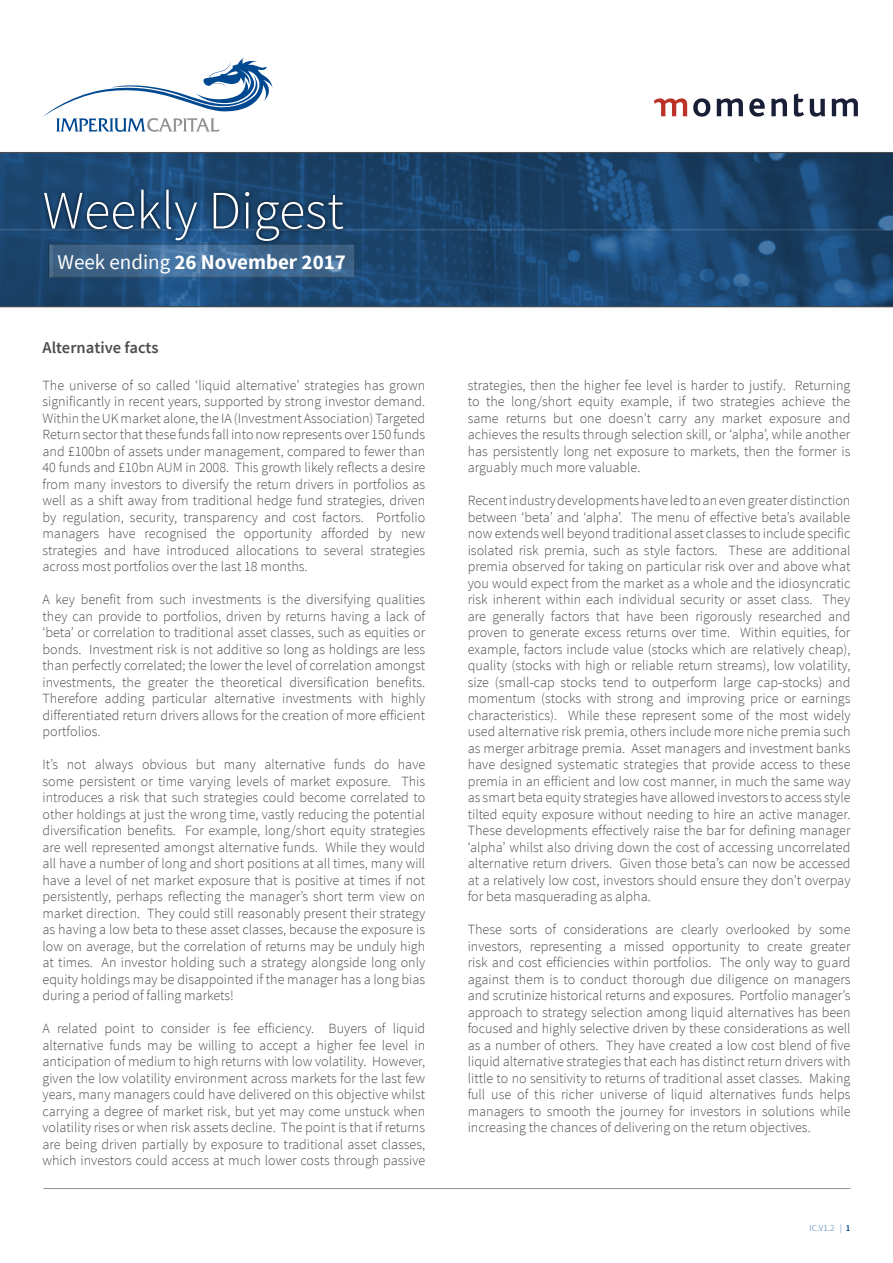
<style>
.page{position:relative;width:893px;height:1263px;background:#fff}
.page>*{position:absolute;margin:0;border:0;box-sizing:border-box;transform-origin:0 0}
.t1{font:300 54px "Source Sans Pro";color:#fff}
.t2{font:700 21px "Source Sans Pro";color:#fff}
.t3{font:600 16.5px "Source Sans Pro";color:#4d4d4f}
.t4{font:300 14.1px/16.5px "Source Sans Pro";color:#4d4d4f;text-align:justify}
.t5{font:9px "Source Sans Pro";color:#80a4c8}
.s1{font-weight:400}
.s2{font-weight:600;color:#004990}
</style>
<div class="page">
<svg style="left:0;top:153px;width:893px;height:153px;background:#1c466f"></svg>
<hr style="left:0;top:306px;width:893px;height:1px;background:#4d4d4f">
<hr style="left:0;top:152px;width:893px;height:1px;background:#4d4d4f">
<hr style="left:0;top:230px;width:893px;height:1px;background:#fff">
<svg style="left:654px;top:98px;width:33px;height:18px"></svg>
<svg style="left:717px;top:98px;width:26px;height:18px"></svg>
<svg style="left:749px;top:98px;width:16px;height:19px"></svg>
<svg style="left:771px;top:98px;width:16px;height:18px"></svg>
<svg style="left:794px;top:93px;width:10px;height:24px"></svg>
<svg style="left:810px;top:99px;width:15px;height:18px"></svg>
<svg style="left:832px;top:98px;width:26px;height:18px"></svg>
<svg style="left:693px;top:98px;width:17px;height:19px"></svg>
<svg style="left:43px;top:57px;width:230px;height:75px"></svg>
<div style="left:40px;top:186px;width:308px;height:60px;background:#000;opacity:.75"></div>
<svg style="left:51px;top:246px;width:302px;height:30px;background:#416a92"></svg>
<hr style="left:43px;top:1188px;width:807px;height:1px;background:#939598">
<h1 class="t1" style="left:43px;top:178px;width:303px">Weekly Digest</h1>
<h2 class="t2" style="left:58px;top:248px;width:290px"><span class="s1">Week ending</span> 26 November 2017</h2>
<p class="t3" style="left:43px;top:337px;width:118px">Alternative facts</p>
<p class="t4" style="left:43px;top:377px;width:384px">The universe of so called ‘liquid alternative’ strategies has grown significantly in recent years, supported by strong investor demand.<br>Within the UK market alone, the IA (Investment Association) Targeted Return sector that these funds fall into now represents over 150 funds and £100bn of assets under management, compared to fewer than 40 funds and £10bn AUM in 2008. This growth likely reflects a desire from many investors to diversify the return drivers in portfolios as well as a shift away from traditional hedge fund strategies, driven by regulation, security, transparency and cost factors. Portfolio managers have recognised the opportunity afforded by new strategies and have introduced allocations to several strategies across most portfolios over the last 18 months.</p>
<p class="t4" style="left:43px;top:591px;width:384px">A key benefit from such investments is the diversifying qualities they can provide to portfolios, driven by returns having a lack of ‘beta’ or correlation to traditional asset classes, such as equities or bonds. Investment risk is not additive so long as holdings are less than perfectly correlated; the lower the level of correlation amongst investments, the greater the theoretical diversification benefits.<br>Therefore adding particular alternative investments with highly differentiated return drivers allows for the creation of more efficient portfolios.</p>
<p class="t4" style="left:43px;top:756px;width:384px">It’s not always obvious but many alternative funds do have some persistent or time varying levels of market exposure. This introduces a risk that such strategies could become correlated to other holdings at just the wrong time, vastly reducing the potential diversification benefits. For example, long/short equity strategies are well represented amongst alternative funds. While they would all have a number of long and short positions at all times, many will have a level of net market exposure that is positive at times if not persistently, perhaps reflecting the manager’s short term view on market direction. They could still reasonably present their strategy as having a low beta to these asset classes, because the exposure is low on average, but the correlation of returns may be unduly high at times. An investor holding such a strategy alongside long only equity holdings may be disappointed if the manager has a long bias during a period of falling markets!</p>
<p class="t4" style="left:43px;top:1020px;width:384px">A related point to consider is fee efficiency. Buyers of liquid alternative funds may be willing to accept a higher fee level in anticipation of medium to high returns with low volatility. However, given the low volatility environment across markets for the last few years, many managers could have delivered on this objective whilst carrying a degree of market risk, but yet may come unstuck when volatility rises or when risk assets decline. The point is that if returns are being driven partially by exposure to traditional asset classes, which investors could access at much lower costs through passive</p>
<p class="t4" style="left:468px;top:377px;width:384px">strategies, then the higher fee level is harder to justify. Returning to the long/short equity example, if two strategies achieve the same returns but one doesn’t carry any market exposure and achieves the results through selection skill, or ‘alpha’, while another has persistently long net exposure to markets, then the former is arguably much more valuable.</p>
<p class="t4" style="left:468px;top:492px;width:384px">Recent industry developments have led to an even greater distinction between ‘beta’ and ‘alpha’. The menu of effective beta’s available now extends well beyond traditional asset classes to include specific isolated risk premia, such as style factors. These are additional premia observed for taking on particular risk over and above what you would expect from the market as a whole and the idiosyncratic risk inherent within each individual security or asset class. They are generally factors that have been rigorously researched and proven to generate excess returns over time. Within equities, for example, factors include value (stocks which are relatively cheap), quality (stocks with high or reliable return streams), low volatility, size (small-cap stocks tend to outperform large cap-stocks) and momentum (stocks with strong and improving price or earnings characteristics). While these represent some of the most widely used alternative risk premia, others include more niche premia such as merger arbitrage premia. Asset managers and investment banks have designed systematic strategies that provide access to these premia in an efficient and low cost manner, in much the same way as smart beta equity strategies have allowed investors to access style tilted equity exposure without needing to hire an active manager.<br>These developments effectively raise the bar for defining manager ‘alpha’ whilst also driving down the cost of accessing uncorrelated alternative return drivers. Given those beta’s can now be accessed at a relatively low cost, investors should ensure they don’t overpay for beta masquerading as alpha.</p>
<p class="t4" style="left:468px;top:921px;width:384px">These sorts of considerations are clearly overlooked by some investors, representing a missed opportunity to create greater risk and cost efficiencies within portfolios. The only way to guard against them is to conduct thorough due diligence on managers and scrutinize historical returns and exposures. Portfolio manager’s approach to strategy selection among liquid alternatives has been focused and highly selective driven by these considerations as well as a number of others. They have created a low cost blend of five liquid alternative strategies that each has distinct return drivers with little to no sensitivity to returns of traditional asset classes. Making full use of this richer universe of liquid alternatives funds helps managers to smooth the journey for investors in solutions while increasing the chances of delivering on the return objectives.</p>
<p class="t5" style="left:810px;top:1223px;width:42px">IC.V1.2 | <span class="s2">1</span></p>
</div>
